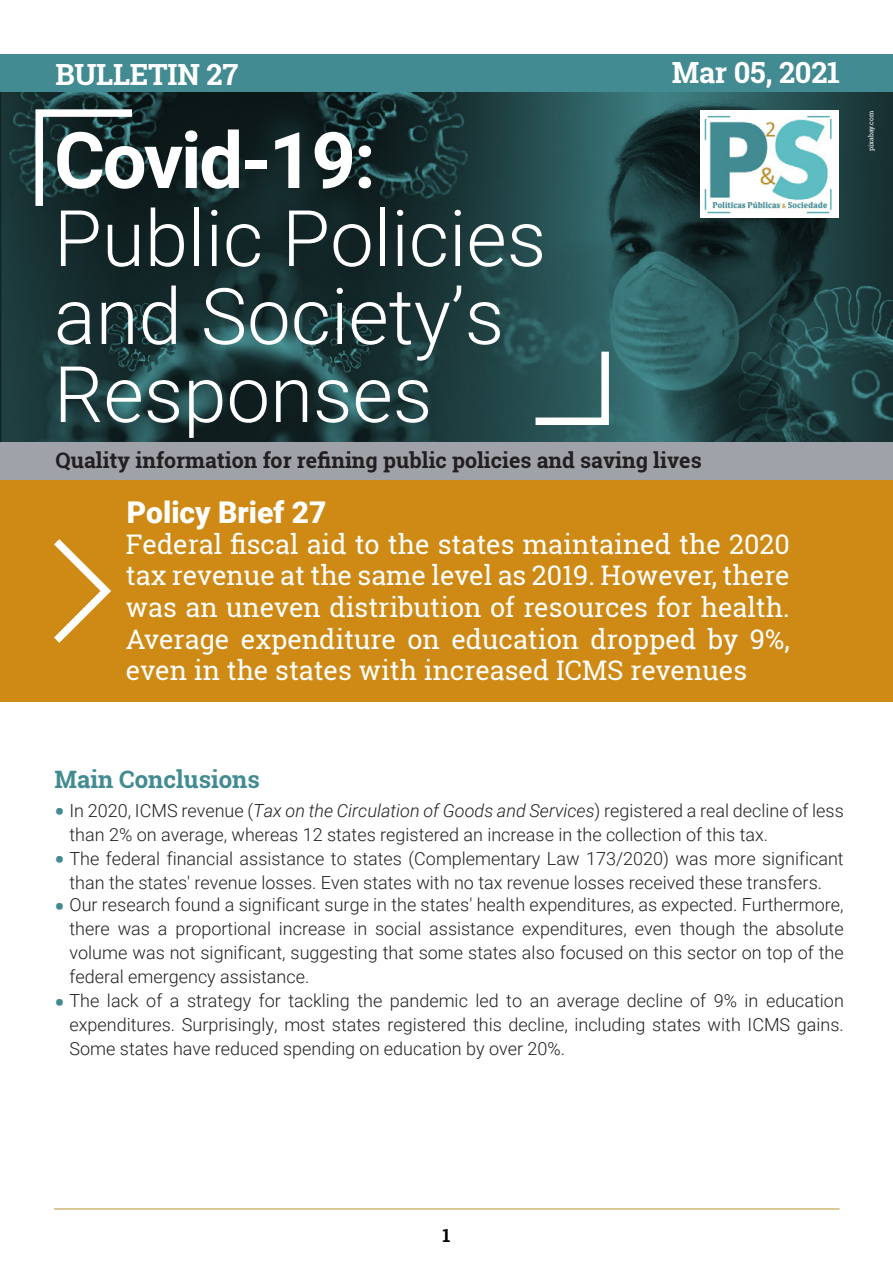
<style>
.page{position:relative;width:893px;height:1263px;background:#fff}
.page>*{position:absolute;margin:0;border:0;box-sizing:border-box;transform-origin:0 0}
.t1{font:300 78px/78px "Roboto";color:#fff}
.t2{font:700 78px "Roboto";letter-spacing:-.03em;color:#fff}
.t3{font:900 30px "Roboto";color:#fff}
.t4{font:700 29.25px "Roboto Slab";letter-spacing:-.01em;color:#fff}
.t5{font:27px/31.5px "Roboto Slab";color:#fff;text-align:justify}
.t6{font:700 24px "Roboto Slab";color:#428b92}
.t7{font:700 21.45px "Roboto Slab";color:#231f20}
.t8{font:300 18px/24px "Roboto";color:#231f20;text-align:justify}
.t9{font:700 18px "Roboto Slab";color:#000}
.t10{font:6.75px "Roboto Slab";color:#fff}
.s1{font-weight:900;font-size:27px;color:#428b92}
.s2{font-style:italic}
</style>
<div class="page">
<hr style="left:54px;top:1208px;width:785px;height:1px;background:#b89230">
<img style="left:0;top:91px;width:893px;height:351px">
<div style="left:0;top:442px;width:893px;height:152px;background:#a0a2a9"></div>
<div style="left:0;top:480px;width:893px;height:222px;background:#ce8a14"></div>
<div style="left:0;top:54px;width:893px;height:37px;background:#428b92"></div>
<svg style="left:54px;top:539px;width:57px;height:104px"></svg>
<img style="left:700px;top:111px;width:139px;height:106px">
<svg style="left:528px;top:344px;width:85px;height:85px;background:#497072"></svg>
<svg style="left:32px;top:106px;width:107px;height:107px;background:#314546"></svg>
<h3 class="t4" style="left:55px;top:54px;width:184px">BULLETIN 27</h3>
<h3 class="t4" style="left:672px;top:52px;width:170px">Mar 05, 2021</h3>
<h1 class="t2" style="left:54px;top:106px;width:323px">Covid-19:</h1>
<h1 class="t1" style="left:54px;top:196px;width:494px">Public Policies and Society’s<br>Responses</h1>
<p class="t7" style="left:56px;top:445px;width:648px">Quality information for refining public policies and saving lives</p>
<h2 class="t3" style="left:127px;top:492px;width:201px">Policy Brief 27</h2>
<p class="t5" style="left:126px;top:528px;width:665px">Federal fiscal aid to the states maintained the 2020 tax revenue at the same level as 2019. However, there was an uneven distribution of resources for health.<br>Average expenditure on education dropped by 9%, even in the states with increased ICMS revenues</p>
<p class="t10" style="left:866px;top:151px;width:42px;rotate:-90deg">pixabay.com</p>
<h3 class="t6" style="left:55px;top:763px;width:207px">Main Conclusions</h3>
<p class="t8" style="left:70px;top:798px;width:776px;text-indent:-15px"><span class="s1">•</span> In 2020, ICMS revenue (<span class="s2">Tax on the Circulation of Goods and Services</span>) registered a real decline of less than 2% on average, whereas 12 states registered an increase in the collection of this tax.</p>
<p class="t8" style="left:55px;top:846px;width:791px;text-align:center"><span class="s1">•</span> The federal financial assistance to states (Complementary Law 173/2020) was more significant than the states' revenue losses. Even states with no tax revenue losses received these transfers.</p>
<p class="t8" style="left:70px;top:892px;width:776px;text-indent:-15px"><span class="s1">•</span> Our research found a significant surge in the states' health expenditures, as expected. Furthermore, there was a proportional increase in social assistance expenditures, even though the absolute volume was not significant, suggesting that some states also focused on this sector on top of the federal emergency assistance.</p>
<p class="t8" style="left:70px;top:988px;width:776px;text-indent:-15px"><span class="s1">•</span> The lack of a strategy for tackling the pandemic led to an average decline of 9% in education expenditures. Surprisingly, most states registered this decline, including states with ICMS gains.<br>Some states have reduced spending on education by over 20%.</p>
<p class="t9" style="left:442px;top:1222px;width:9px">1</p>
</div>
